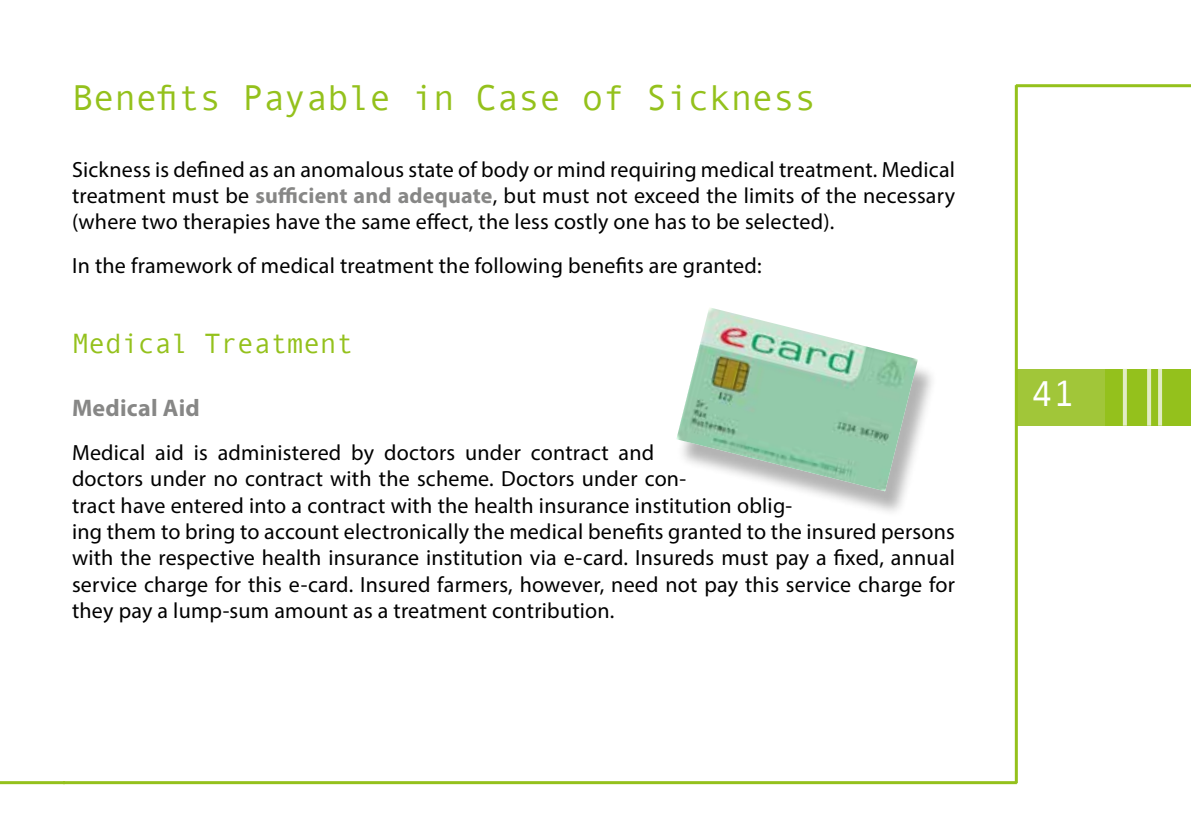
<style>
.page{position:relative;width:1191px;height:840px;background:#fff}
.page>*{position:absolute;margin:0;border:0;box-sizing:border-box;transform-origin:0 0}
.t1{font:36px "Andale Mono";letter-spacing:-.01em;color:#94c11c}
.t2{font:36px "Andale Mono";color:#fff}
.t3{font:28px "Andale Mono";letter-spacing:-.01em;color:#94c11c}
.t4{font:700 24px "Myriad Pro";letter-spacing:.01em;color:#878786}
.t5{font:22px/26.4px "Myriad Pro";letter-spacing:.01em;color:#000;text-align:justify}
.s1{font-weight:700;color:#878786}
</style>
<div class="page">
<div style="left:1016px;top:369px;width:89px;height:56px;background:#a1c639"></div>
<hr style="left:0;top:780px;width:65px;height:3px;background:#94c11c">
<div style="left:1105px;top:369px;width:86px;height:56px;background:#94c11c"></div>
<hr style="left:63px;top:780px;width:954px;height:3px;background:#94c11c">
<hr style="left:1016px;top:84px;width:175px;height:3px;background:#94c11c">
<hr style="left:1014px;top:85px;width:3px;height:697px;background:#94c11c">
<svg style="left:1158px;top:369px;width:4px;height:56px"></svg>
<svg style="left:1122px;top:369px;width:4px;height:56px"></svg>
<svg style="left:1147px;top:369px;width:4px;height:56px"></svg>
<div style="left:676px;top:314px;width:262px;height:204px;background:#000;opacity:.3"></div>
<img style="left:676px;top:308px;width:242px;height:183px">
<h1 class="t1" style="left:72px;top:74px;width:745px">Benefits Payable in Case of Sickness</h1>
<p class="t5" style="left:72px;top:155px;width:884px">Sickness is defined as an anomalous state of body or mind requiring medical treatment. Medical treatment must be <span class="s1">sufficient and adequate</span>, but must not exceed the limits of the necessary (where two therapies have the same effect, the less costly one has to be selected).</p>
<p class="t5" style="left:72px;top:252px;width:691px">In the framework of medical treatment the following benefits are granted:</p>
<p class="t3" style="left:72px;top:325px;width:283px">Medical Treatment</p>
<p class="t4" style="left:72px;top:392px;width:129px">Medical Aid</p>
<p class="t5" style="left:72px;top:438px;width:884px;text-align:left">Medical aid is administered by doctors under contract and<br>doctors under no contract with the scheme. Doctors under con-<br>tract have entered into a contract with the health insurance institution oblig-<br>ing them to bring to account electronically the medical benefits granted to the insured persons with the respective health insurance institution via e-card. Insureds must pay a fixed, annual service charge for this e-card. Insured farmers, however, need not pay this service charge for they pay a lump-sum amount as a treatment contribution.</p>
<h1 class="t2" style="left:1031px;top:369px;width:45px">41</h1>
</div>
